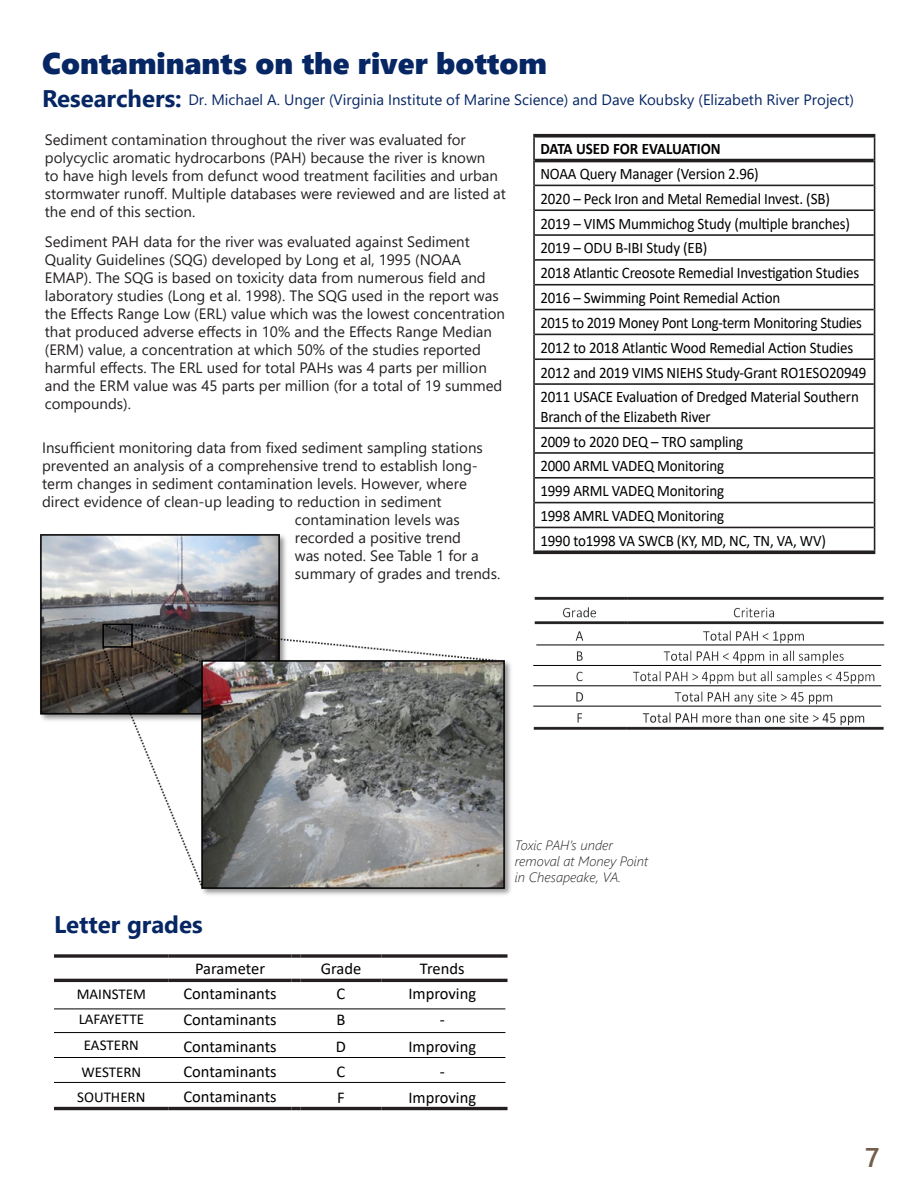
<style>
.page{position:relative;width:918px;height:1188px;background:#fff}
.page>*{position:absolute;margin:0;border:0;box-sizing:border-box;transform-origin:0 0}
.TOC_Heading{font:30px "Segoe UI Black";color:#062664}
.t1{font:600 27px "Segoe UI";color:#735e4c}
.t2{font:700 24px "Segoe UI";color:#062664}
.t3{font:16.5px "Calibri";color:#000}
.t4{font:16.05px/19.2px "Calibri";letter-spacing:-.01em;color:#000;scale:.93 1}
.t5{font:16.05px "Calibri";letter-spacing:-.01em;color:#000;scale:.92 1}
.t6{font:700 16.05px "Calibri";color:#000;scale:.93 1}
.t7{font:15px/18px "Segoe UI";color:#231f20}
.TOC_Heading-2{font:15px "Segoe UI";color:#062664}
.t8{font:15px "Calibri";color:#000}
.t9{font:italic 300 13.5px/16.2px "Segoe UI";color:#231f20}
.s1{font-weight:700;font-size:24px}
</style>
<div class="page">
<hr style="left:533px;top:138px;width:2px;height:23px;background:#231f20">
<hr style="left:533px;top:161px;width:2px;height:24px;background:#231f20">
<hr style="left:533px;top:185px;width:2px;height:25px;background:#231f20">
<hr style="left:533px;top:210px;width:2px;height:25px;background:#231f20">
<hr style="left:533px;top:235px;width:2px;height:25px;background:#231f20">
<hr style="left:533px;top:260px;width:2px;height:25px;background:#231f20">
<hr style="left:533px;top:285px;width:2px;height:25px;background:#231f20">
<hr style="left:533px;top:310px;width:2px;height:24px;background:#231f20">
<hr style="left:533px;top:334px;width:2px;height:25px;background:#231f20">
<hr style="left:533px;top:359px;width:2px;height:25px;background:#231f20">
<svg style="left:874px;top:138px;width:1px;height:246px"></svg>
<hr style="left:533px;top:384px;width:2px;height:44px;background:#231f20">
<hr style="left:874px;top:384px;width:1px;height:44px;background:#231f20">
<hr style="left:533px;top:428px;width:2px;height:25px;background:#231f20">
<hr style="left:533px;top:453px;width:2px;height:25px;background:#231f20">
<hr style="left:533px;top:478px;width:2px;height:25px;background:#231f20">
<hr style="left:533px;top:503px;width:2px;height:24px;background:#231f20">
<hr style="left:533px;top:527px;width:2px;height:23px;background:#231f20">
<svg style="left:874px;top:428px;width:1px;height:122px"></svg>
<hr style="left:535px;top:185px;width:339px;height:1px;background:#231f20">
<hr style="left:535px;top:209px;width:339px;height:2px;background:#231f20">
<hr style="left:535px;top:234px;width:339px;height:2px;background:#231f20">
<hr style="left:535px;top:259px;width:339px;height:2px;background:#231f20">
<hr style="left:535px;top:284px;width:339px;height:2px;background:#231f20">
<hr style="left:535px;top:309px;width:339px;height:1px;background:#231f20">
<hr style="left:535px;top:334px;width:339px;height:1px;background:#231f20">
<hr style="left:535px;top:358px;width:339px;height:2px;background:#231f20">
<hr style="left:535px;top:383px;width:339px;height:2px;background:#231f20">
<hr style="left:535px;top:427px;width:339px;height:2px;background:#231f20">
<hr style="left:535px;top:452px;width:339px;height:2px;background:#231f20">
<hr style="left:535px;top:477px;width:339px;height:2px;background:#231f20">
<hr style="left:535px;top:502px;width:339px;height:1px;background:#231f20">
<hr style="left:535px;top:527px;width:339px;height:1px;background:#231f20">
<svg style="left:533px;top:550px;width:342px;height:4px"></svg>
<svg style="left:533px;top:134px;width:342px;height:4px"></svg>
<hr style="left:535px;top:159px;width:339px;height:3px;background:#231f20">
<svg style="left:54px;top:954px;width:115px;height:4px"></svg>
<svg style="left:169px;top:954px;width:123px;height:4px"></svg>
<svg style="left:292px;top:954px;width:9px;height:4px"></svg>
<svg style="left:301px;top:954px;width:81px;height:4px"></svg>
<svg style="left:382px;top:954px;width:121px;height:4px"></svg>
<svg style="left:503px;top:954px;width:5px;height:4px"></svg>
<hr style="left:54px;top:979px;width:115px;height:3px;background:#231f20">
<hr style="left:169px;top:979px;width:123px;height:3px;background:#231f20">
<svg style="left:292px;top:979px;width:9px;height:3px"></svg>
<hr style="left:301px;top:979px;width:81px;height:3px;background:#231f20">
<hr style="left:382px;top:979px;width:121px;height:3px;background:#231f20">
<svg style="left:503px;top:979px;width:5px;height:3px"></svg>
<hr style="left:54px;top:1107px;width:115px;height:3px;background:#231f20">
<hr style="left:169px;top:1107px;width:123px;height:3px;background:#231f20">
<svg style="left:292px;top:1107px;width:9px;height:3px"></svg>
<hr style="left:301px;top:1107px;width:81px;height:3px;background:#231f20">
<hr style="left:382px;top:1107px;width:121px;height:3px;background:#231f20">
<svg style="left:503px;top:1107px;width:5px;height:3px"></svg>
<img style="left:533px;top:596px;width:352px;height:134px">
<img style="left:40px;top:534px;width:471px;height:361px">
<hr style="left:536px;top:645px;width:348px;height:1px;background:#000">
<hr style="left:533px;top:665px;width:348px;height:1px;background:#000">
<hr style="left:533px;top:686px;width:348px;height:1px;background:#000">
<hr style="left:533px;top:706px;width:348px;height:1px;background:#000">
<hr style="left:54px;top:1009px;width:451px;height:1px;background:#000">
<hr style="left:54px;top:1032px;width:451px;height:1px;background:#000">
<hr style="left:54px;top:1057px;width:451px;height:1px;background:#000">
<hr style="left:54px;top:1082px;width:451px;height:1px;background:#000">
<p class="TOC_Heading" style="left:42px;top:41px;width:506px">Contaminants on the river bottom</p>
<p class="TOC_Heading-2" style="left:42px;top:86px;width:813px"><span class="s1">Researchers:</span> Dr. Michael A. Unger (Virginia Institute of Marine Science) and Dave Koubsky (Elizabeth River Project)</p>
<p class="t6" style="left:540px;top:137px;width:196px">DATA USED FOR EVALUATION</p>
<p class="t4" style="left:540px;top:164px;width:236px">NOAA Query Manager (Version 2.96)</p>
<p class="t4" style="left:540px;top:188px;width:313px">2020 – Peck Iron and Metal Remedial Invest. (SB)</p>
<p class="t4" style="left:540px;top:213px;width:334px">2019 – VIMS Mummichog Study (multiple branches)</p>
<p class="t4" style="left:540px;top:238px;width:181px">2019 – ODU B-IBI Study (EB)</p>
<p class="t4" style="left:540px;top:263px;width:345px">2018 Atlantic Creosote Remedial Investigation Studies</p>
<p class="t4" style="left:540px;top:288px;width:260px">2016 – Swimming Point Remedial Action</p>
<p class="t5" style="left:540px;top:312px;width:351px">2015 to 2019 Money Pont Long-term Monitoring Studies</p>
<p class="t4" style="left:540px;top:337px;width:338px">2012 to 2018 Atlantic Wood Remedial Action Studies</p>
<p class="t4" style="left:540px;top:362px;width:352px">2012 and 2019 VIMS NIEHS Study-Grant RO1ESO20949</p>
<p class="t4" style="left:540px;top:387px;width:344px">2011 USACE Evaluation of Dredged Material Southern<br>Branch of the Elizabeth River</p>
<p class="t4" style="left:540px;top:431px;width:220px">2009 to 2020 DEQ – TRO sampling</p>
<p class="t4" style="left:540px;top:456px;width:199px">2000 ARML VADEQ Monitoring</p>
<p class="t4" style="left:540px;top:481px;width:199px">1999 ARML VADEQ Monitoring</p>
<p class="t4" style="left:540px;top:506px;width:199px">1998 AMRL VADEQ Monitoring</p>
<p class="t4" style="left:540px;top:531px;width:309px">1990 to1998 VA SWCB (KY, MD, NC, TN, VA, WV)</p>
<p class="t7" style="left:45px;top:129px;width:463px">Sediment contamination throughout the river was evaluated for polycyclic aromatic hydrocarbons (PAH) because the river is known<br>to have high levels from defunct wood treatment facilities and urban stormwater runoff. Multiple databases were reviewed and are listed at the end of this section.</p>
<p class="t7" style="left:45px;top:231px;width:462px">Sediment PAH data for the river was evaluated against Sediment Quality Guidelines (SQG) developed by Long et al, 1995 (NOAA EMAP). The SQG is based on toxicity data from numerous field and laboratory studies (Long et al. 1998). The SQG used in the report was the Effects Range Low (ERL) value which was the lowest concentration that produced adverse effects in 10% and the Effects Range Median (ERM) value, a concentration at which 50% of the studies reported harmful effects. The ERL used for total PAHs was 4 parts per million and the ERM value was 45 parts per million (for a total of 19 summed compounds).</p>
<p class="t7" style="left:42px;top:437px;width:442px">Insufficient monitoring data from fixed sediment sampling stations</p>
<p class="t7" style="left:42px;top:455px;width:437px">prevented an analysis of a comprehensive trend to establish long-</p>
<p class="t7" style="left:42px;top:473px;width:426px">term changes in sediment contamination levels. However, where</p>
<p class="t7" style="left:42px;top:491px;width:401px">direct evidence of clean-up leading to reduction in sediment</p>
<p class="t7" style="left:295px;top:509px;width:167px">contamination levels was</p>
<p class="t7" style="left:295px;top:527px;width:168px">recorded a positive trend</p>
<p class="t7" style="left:295px;top:545px;width:185px">was noted. See Table 1 for a</p>
<p class="t7" style="left:295px;top:563px;width:207px">summary of grades and trends.</p>
<p class="t2" style="left:54px;top:902px;width:150px">Letter grades</p>
<p class="t3" style="left:195px;top:957px;width:72px">Parameter</p>
<p class="t3" style="left:321px;top:957px;width:42px">Grade</p>
<p class="t3" style="left:420px;top:957px;width:46px">Trends</p>
<p class="t8" style="left:77px;top:983px;width:71px">MAINSTEM</p>
<p class="t3" style="left:183px;top:983px;width:95px">Contaminants</p>
<p class="t3" style="left:337px;top:983px;width:10px">C</p>
<p class="t3" style="left:408px;top:983px;width:69px">Improving</p>
<p class="t8" style="left:79px;top:1008px;width:67px">LAFAYETTE</p>
<p class="t3" style="left:183px;top:1008px;width:95px">Contaminants</p>
<p class="t3" style="left:337px;top:1008px;width:10px">B</p>
<p class="t3" style="left:440px;top:1008px;width:7px">-</p>
<p class="t8" style="left:84px;top:1035px;width:57px">EASTERN</p>
<p class="t3" style="left:183px;top:1035px;width:95px">Contaminants</p>
<p class="t3" style="left:336px;top:1035px;width:12px">D</p>
<p class="t3" style="left:408px;top:1035px;width:69px">Improving</p>
<p class="t8" style="left:81px;top:1061px;width:61px">WESTERN</p>
<p class="t3" style="left:183px;top:1061px;width:95px">Contaminants</p>
<p class="t3" style="left:337px;top:1061px;width:10px">C</p>
<p class="t3" style="left:440px;top:1061px;width:7px">-</p>
<p class="t8" style="left:77px;top:1086px;width:70px">SOUTHERN</p>
<p class="t3" style="left:183px;top:1085px;width:95px">Contaminants</p>
<p class="t3" style="left:337px;top:1086px;width:9px">F</p>
<p class="t3" style="left:408px;top:1086px;width:69px">Improving</p>
<p class="t9" style="left:515px;top:835px;width:135px">Toxic PAH’s under removal at Money Point in Chesapeake, VA.</p>
<h2 class="t1" style="left:865px;top:1132px;width:16px">7</h2>
</div>
